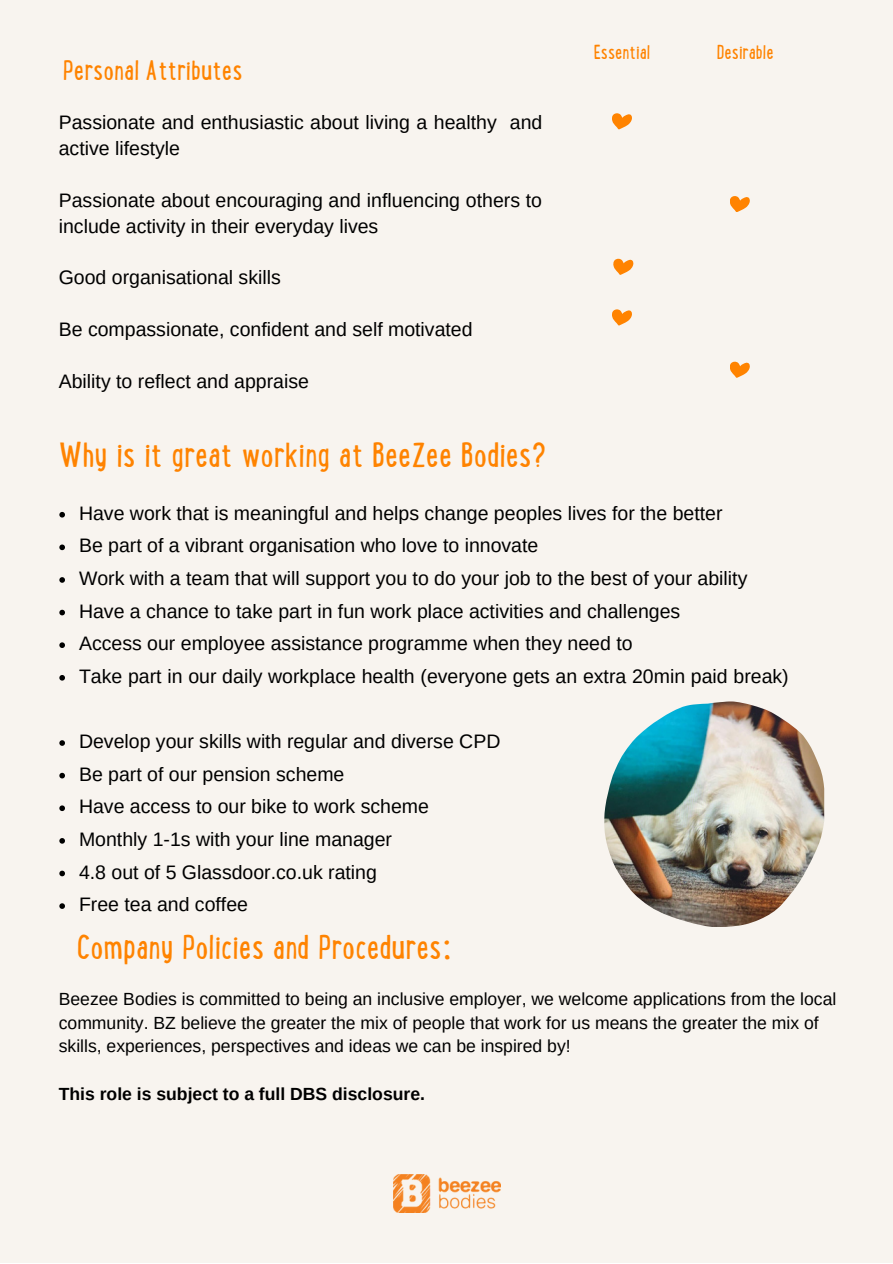
<style>
.page{position:relative;width:893px;height:1264px;background:#fff}
.page>*{position:absolute;margin:0;border:0;box-sizing:border-box;transform-origin:0 0}
.t1{font:37.5px "Lunch Box";color:#ff8300}
.t2{font:36.6px "Lunch Box";color:#ff8300}
.t3{font:30px "Lunch Box";color:#ff8300}
.t4{font:21px "Lunch Box";color:#ff8300}
.t5{font:19.5px/32.5px "Arimo";color:#000}
.t6{font:17.55px/23.5px "Arimo";color:#000}
.t7{font:700 17.55px "Arimo";color:#000}
</style>
<div class="page">
<div style="left:0;top:0;width:892px;height:1262px;background:#f8f4ef"></div>
<img style="left:393px;top:1174px;width:107px;height:38px">
<svg style="left:612px;top:113px;width:20px;height:16px"></svg>
<svg style="left:613px;top:258px;width:20px;height:17px"></svg>
<svg style="left:730px;top:196px;width:20px;height:16px"></svg>
<svg style="left:612px;top:309px;width:20px;height:16px"></svg>
<svg style="left:730px;top:361px;width:20px;height:17px"></svg>
<img style="left:604px;top:701px;width:220px;height:225px">
<svg style="left:59px;top:512px;width:6px;height:5px"></svg>
<svg style="left:59px;top:544px;width:6px;height:6px"></svg>
<svg style="left:59px;top:577px;width:6px;height:5px"></svg>
<svg style="left:59px;top:609px;width:6px;height:6px"></svg>
<svg style="left:59px;top:642px;width:6px;height:6px"></svg>
<svg style="left:59px;top:675px;width:6px;height:5px"></svg>
<svg style="left:59px;top:740px;width:6px;height:5px"></svg>
<svg style="left:59px;top:772px;width:6px;height:6px"></svg>
<svg style="left:59px;top:805px;width:6px;height:6px"></svg>
<svg style="left:59px;top:838px;width:6px;height:5px"></svg>
<svg style="left:59px;top:870px;width:6px;height:6px"></svg>
<svg style="left:59px;top:903px;width:6px;height:5px"></svg>
<h3 class="t3" style="left:63px;top:59px;width:181px">Personal Attributes</h3>
<p class="t5" style="left:59px;top:109px;width:485px;line-height:25.8px">Passionate and enthusiastic about living a healthy and active lifestyle</p>
<p class="t5" style="left:59px;top:187px;width:485px;line-height:25.8px">Passionate about encouraging and influencing others to include activity in their everyday lives</p>
<p class="t5" style="left:59px;top:261px;width:223px">Good organisational skills</p>
<p class="t5" style="left:59px;top:313px;width:415px">Be compassionate, confident and self motivated</p>
<p class="t5" style="left:59px;top:364px;width:252px">Ability to reflect and appraise</p>
<h1 class="t1" style="left:59px;top:440px;width:488px">Why is it great working at BeeZee Bodies?</h1>
<p class="t4" style="left:593px;top:44px;width:58px">Essential</p>
<p class="t4" style="left:716px;top:44px;width:58px">Desirable</p>
<p class="t5" style="left:79px;top:496px;width:711px">Have work that is meaningful and helps change peoples lives for the better<br>Be part of a vibrant organisation who love to innovate<br>Work with a team that will support you to do your job to the best of your ability Have a chance to take part in fun work place activities and challenges<br>Access our employee assistance programme when they need to<br>Take part in our daily workplace health (everyone gets an extra 20min paid break)</p>
<p class="t5" style="left:79px;top:725px;width:423px">Develop your skills with regular and diverse CPD Be part of our pension scheme<br>Have access to our bike to work scheme Monthly 1-1s with your line manager<br>4.8 out of 5 Glassdoor.co.uk rating<br>Free tea and coffee</p>
<h2 class="t2" style="left:77px;top:933px;width:378px">Company Policies and Procedures:</h2>
<p class="t6" style="left:59px;top:987px;width:779px">Beezee Bodies is committed to being an inclusive employer, we welcome applications from the local community. BZ believe the greater the mix of people that work for us means the greater the mix of skills, experiences, perspectives and ideas we can be inspired by!</p>
<p class="t7" style="left:59px;top:1083px;width:367px">This role is subject to a full DBS disclosure.</p>
</div>
